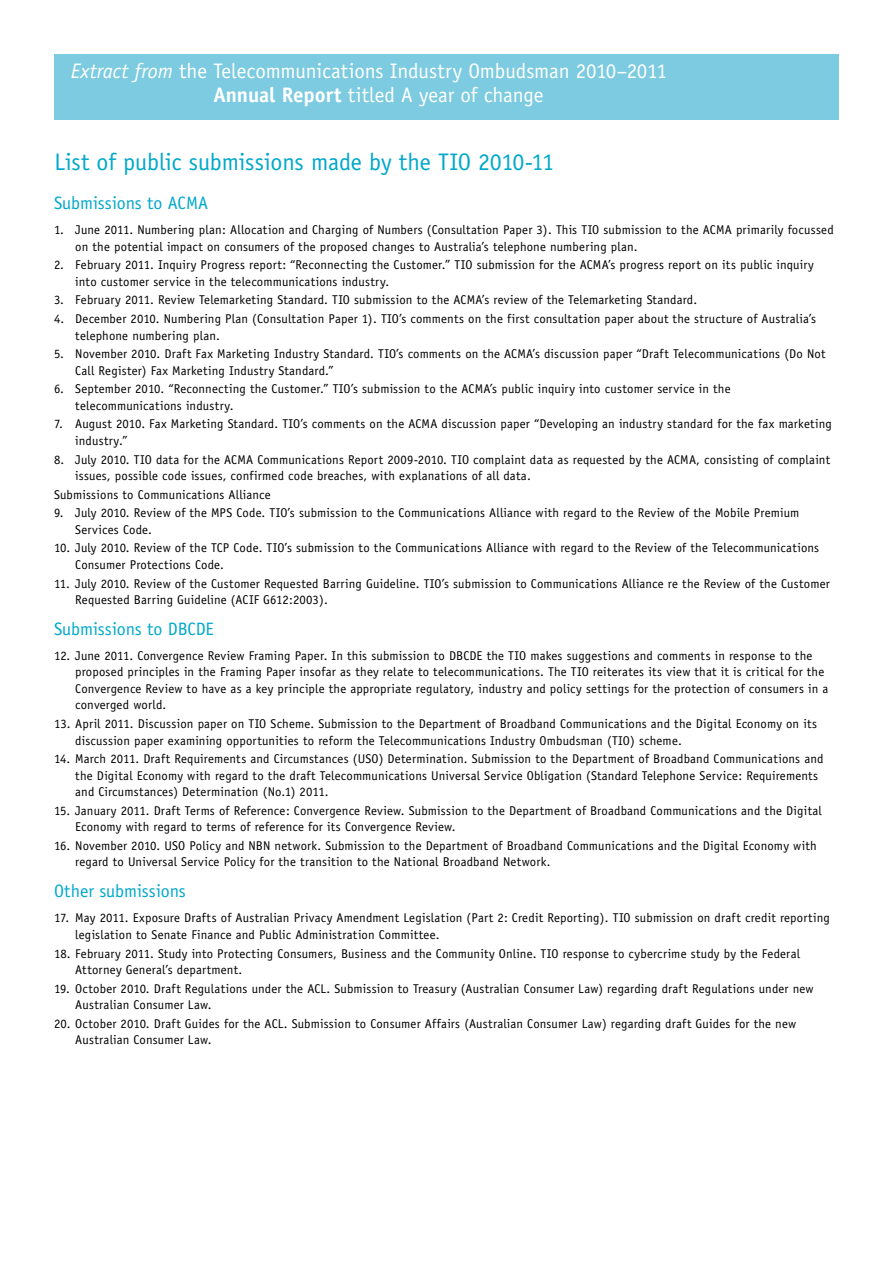
<style>
.page{position:relative;width:893px;height:1263px;background:#fff}
.page>*{position:absolute;margin:0;border:0;box-sizing:border-box;transform-origin:0 0}
.t1{font:24px "Officina Sans";letter-spacing:-.005em;color:#00a8cb}
.t2{font:21px/23.2px "Officina Sans";letter-spacing:-.005em;color:#fff}
.t3{font:18px "Officina Sans";letter-spacing:-.005em;color:#00a8cb}
.t4{font:12.75px/16.5px "Officina Sans";letter-spacing:.015em;color:#000}
.s1{font-style:italic}
.s2{font-weight:700}
</style>
<div class="page">
<div style="left:54px;top:54px;width:785px;height:66px;background:#7ccbe0"></div>
<h2 class="t2" style="left:213px;top:60px;width:455px;text-indent:-142px"><span class="s1">Extract from</span> the Telecommunications Industry Ombudsman 2010–2011<br><span class="s2">Annual Report</span> titled A year of change</h2>
<h1 class="t1" style="left:55px;top:148px;width:501px">List of public submissions made by the TIO 2010-11</h1>
<h3 class="t3" style="left:54px;top:192px;width:156px">Submissions to ACMA</h3>
<p class="t4" style="left:75px;top:222px;width:760px;text-indent:-21px">1. June 2011. Numbering plan: Allocation and Charging of Numbers (Consultation Paper 3). This TIO submission to the ACMA primarily focussed on the potential impact on consumers of the proposed changes to Australia’s telephone numbering plan.</p>
<p class="t4" style="left:75px;top:257px;width:740px;text-indent:-21px">2. February 2011. Inquiry Progress report: “Reconnecting the Customer.” TIO submission for the ACMA’s progress report on its public inquiry into customer service in the telecommunications industry.</p>
<p class="t4" style="left:54px;top:292px;width:645px">3. February 2011. Review Telemarketing Standard. TIO submission to the ACMA’s review of the Telemarketing Standard.</p>
<p class="t4" style="left:75px;top:310px;width:742px;text-indent:-21px">4. December 2010. Numbering Plan (Consultation Paper 1). TIO’s comments on the first consultation paper about the structure of Australia’s telephone numbering plan.</p>
<p class="t4" style="left:75px;top:346px;width:752px;text-indent:-21px">5. November 2010. Draft Fax Marketing Industry Standard. TIO’s comments on the ACMA’s discussion paper “Draft Telecommunications (Do Not<br>Call Register) Fax Marketing Industry Standard.”</p>
<p class="t4" style="left:75px;top:381px;width:657px;text-indent:-21px">6. September 2010. “Reconnecting the Customer.” TIO’s submission to the ACMA’s public inquiry into customer service in the telecommunications industry.</p>
<p class="t4" style="left:75px;top:416px;width:758px;text-indent:-21px">7. August 2010. Fax Marketing Standard. TIO’s comments on the ACMA discussion paper “Developing an industry standard for the fax marketing industry.”</p>
<p class="t4" style="left:75px;top:451px;width:756px;text-indent:-21px">8. July 2010. TIO data for the ACMA Communications Report 2009-2010. TIO complaint data as requested by the ACMA, consisting of complaint issues, possible code issues, confirmed code breaches, with explanations of all data.</p>
<p class="t4" style="left:54px;top:486px;width:218px">Submissions to Communications Alliance</p>
<p class="t4" style="left:75px;top:505px;width:726px;text-indent:-21px">9. July 2010. Review of the MPS Code. TIO’s submission to the Communications Alliance with regard to the Review of the Mobile Premium<br>Services Code.</p>
<p class="t4" style="left:75px;top:540px;width:745px;text-indent:-21px">10. July 2010. Review of the TCP Code. TIO’s submission to the Communications Alliance with regard to the Review of the Telecommunications<br>Consumer Protections Code.</p>
<p class="t4" style="left:75px;top:575px;width:756px;text-indent:-21px">11. July 2010. Review of the Customer Requested Barring Guideline. TIO’s submission to Communications Alliance re the Review of the Customer<br>Requested Barring Guideline (ACIF G612:2003).</p>
<h3 class="t3" style="left:54px;top:618px;width:161px">Submissions to DBCDE</h3>
<p class="t4" style="left:75px;top:647px;width:755px;text-indent:-21px">12. June 2011. Convergence Review Framing Paper. In this submission to DBCDE the TIO makes suggestions and comments in response to the proposed principles in the Framing Paper insofar as they relate to telecommunications. The TIO reiterates its view that it is critical for the Convergence Review to have as a key principle the appropriate regulatory, industry and policy settings for the protection of consumers in a converged world.</p>
<p class="t4" style="left:75px;top:715px;width:743px;text-indent:-21px">13. April 2011. Discussion paper on TIO Scheme. Submission to the Department of Broadband Communications and the Digital Economy on its discussion paper examining opportunities to reform the Telecommunications Industry Ombudsman (TIO) scheme.</p>
<p class="t4" style="left:75px;top:751px;width:750px;text-indent:-21px">14. March 2011. Draft Requirements and Circumstances (USO) Determination. Submission to the Department of Broadband Communications and the Digital Economy with regard to the draft Telecommunications Universal Service Obligation (Standard Telephone Service: Requirements and Circumstances) Determination (No.1) 2011.</p>
<p class="t4" style="left:75px;top:802px;width:748px;text-indent:-21px">15. January 2011. Draft Terms of Reference: Convergence Review. Submission to the Department of Broadband Communications and the Digital<br>Economy with regard to terms of reference for its Convergence Review.</p>
<p class="t4" style="left:75px;top:837px;width:743px;text-indent:-21px">16. November 2010. USO Policy and NBN network. Submission to the Department of Broadband Communications and the Digital Economy with regard to Universal Service Policy for the transition to the National Broadband Network.</p>
<h3 class="t3" style="left:54px;top:881px;width:133px">Other submissions</h3>
<p class="t4" style="left:75px;top:910px;width:756px;text-indent:-21px">17. May 2011. Exposure Drafts of Australian Privacy Amendment Legislation (Part 2: Credit Reporting). TIO submission on draft credit reporting legislation to Senate Finance and Public Administration Committee.</p>
<p class="t4" style="left:75px;top:945px;width:726px;text-indent:-21px">18. February 2011. Study into Protecting Consumers, Business and the Community Online. TIO response to cybercrime study by the Federal<br>Attorney General’s department.</p>
<p class="t4" style="left:75px;top:980px;width:740px;text-indent:-21px">19. October 2010. Draft Regulations under the ACL. Submission to Treasury (Australian Consumer Law) regarding draft Regulations under new<br>Australian Consumer Law.</p>
<p class="t4" style="left:75px;top:1015px;width:722px;text-indent:-21px">20. October 2010. Draft Guides for the ACL. Submission to Consumer Affairs (Australian Consumer Law) regarding draft Guides for the new<br>Australian Consumer Law.</p>
</div>
